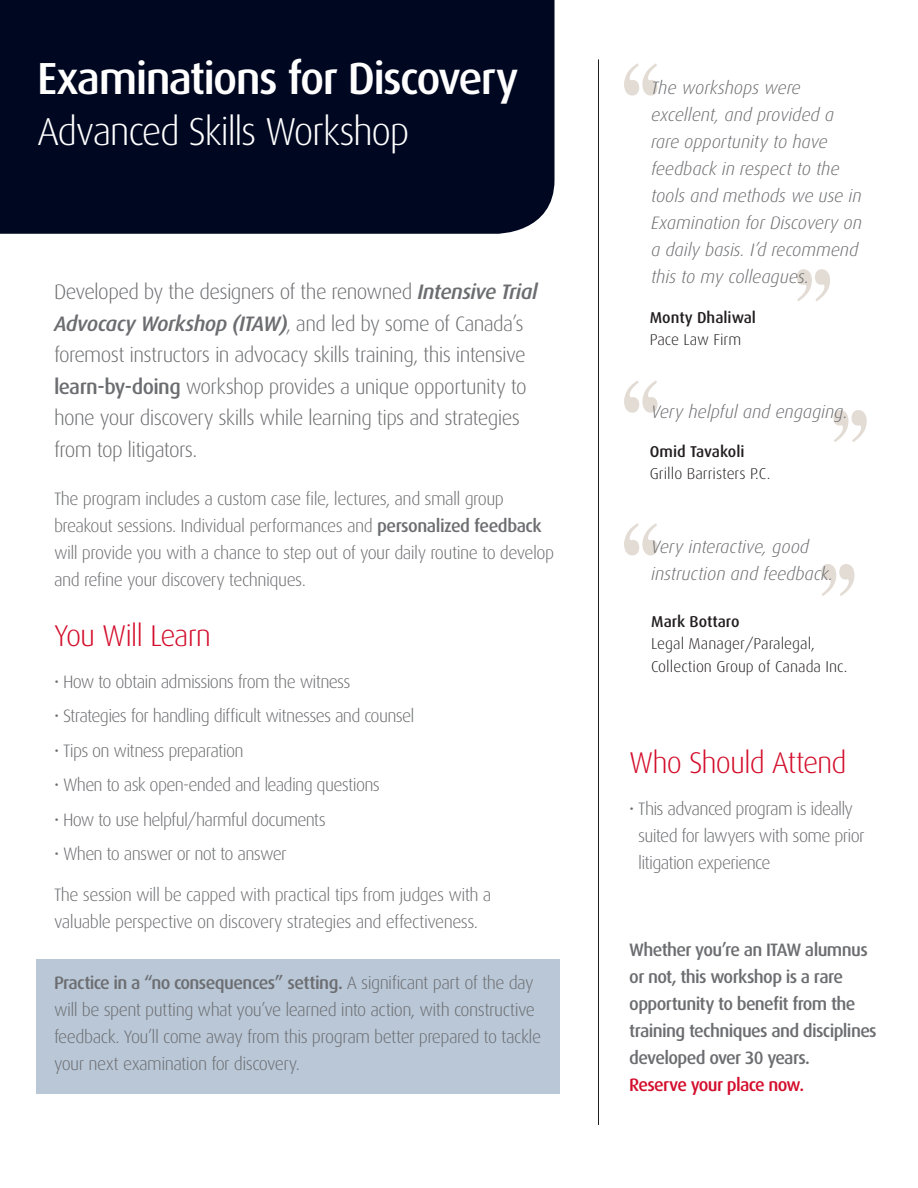
<style>
.page{position:relative;width:918px;height:1188px;background:#fff}
.page>*{position:absolute;margin:0;border:0;box-sizing:border-box;transform-origin:0 0}
.t1{font:500 45px "Dax";letter-spacing:-.04em;color:#fff}
.t2{font:300 39px "Dax";letter-spacing:-.04em;color:#fff}
.t3{font:300 30px "Dax";letter-spacing:-.035em;color:#d30d2b}
.t4{font:300 21px/31.5px "Dax";letter-spacing:-.03em;color:#6c6d70}
.t5{font:300 18px/27px "Dax";letter-spacing:-.035em;color:#6c6d70}
.t6{font:italic 300 18px/27px "Dax";letter-spacing:-.005em;color:#6c6d70}
.t7{font:500 18px "Dax";letter-spacing:-.035em;color:#6c6d70}
.t8{font:500 18px "Dax";letter-spacing:-.04em;color:#d30d2b}
.t9{font:300 15.75px/22.5px "Dax";color:#231f20}
.t10{font:500 15.75px/22.5px "Dax";color:#231f20}
.s1{font-weight:500;font-style:italic}
.s2{font-weight:500}
.s3{font-weight:300}
</style>
<div class="page">
<svg style="left:624px;top:523px;width:34px;height:32px"></svg>
<svg style="left:821px;top:564px;width:33px;height:32px"></svg>
<div style="left:36px;top:959px;width:523px;height:135px;background:#b9c7d7"></div>
<hr style="left:598px;top:59px;width:1px;height:1066px;background:#231f20">
<div style="left:0;top:0;width:555px;height:234px;background:#000721"></div>
<svg style="left:624px;top:63px;width:34px;height:33px"></svg>
<svg style="left:624px;top:380px;width:34px;height:33px"></svg>
<svg style="left:797px;top:269px;width:33px;height:32px"></svg>
<svg style="left:833px;top:410px;width:34px;height:32px"></svg>
<p class="t1" style="left:37px;top:53px;width:483px">Examinations for Discovery</p>
<p class="t2" style="left:37px;top:110px;width:374px">Advanced Skills Workshop</p>
<p class="t4" style="left:54px;top:277px;width:485px">Developed by the designers of the renowned <span class="s1">Intensive Trial Advocacy Workshop (ITAW)</span>, and led by some of Canada’s foremost instructors in advocacy skills training, this intensive <span class="s2">learn-by-doing</span> workshop provides a unique opportunity to hone your discovery skills while learning tips and strategies from top litigators.</p>
<p class="t5" style="left:54px;top:485px;width:502px">The program includes a custom case file, lectures, and small group breakout sessions. Individual performances and <span class="s2">personalized feedback </span>will provide you with a chance to step out of your daily routine to develop and refine your discovery techniques.</p>
<p class="t3" style="left:54px;top:619px;width:159px">You Will Learn</p>
<p class="t5" style="left:54px;top:668px;width:298px">• How to obtain admissions from the witness</p>
<p class="t5" style="left:54px;top:703px;width:362px">• Strategies for handling difficult witnesses and counsel</p>
<p class="t5" style="left:54px;top:737px;width:191px">• Tips on witness preparation</p>
<p class="t5" style="left:54px;top:772px;width:328px">• When to ask open-ended and leading questions</p>
<p class="t5" style="left:54px;top:806px;width:274px">• How to use helpful/harmful documents</p>
<p class="t5" style="left:54px;top:841px;width:234px">• When to answer or not to answer</p>
<p class="t5" style="left:54px;top:881px;width:439px">The session will be capped with practical tips from judges with a</p>
<p class="t5" style="left:54px;top:908px;width:426px">valuable perspective on discovery strategies and effectiveness.</p>
<p class="t5" style="left:54px;top:970px;width:489px"><span class="s2">Practice in a “no consequences” setting.</span> A significant part of the day will be spent putting what you’ve learned into action, with constructive feedback. You’ll come away from this program better prepared to tackle your next examination for discovery.</p>
<p class="t6" style="left:651px;top:74px;width:212px">The workshops were excellent, and provided a rare opportunity to have feedback in respect to the tools and methods we use in<br>Examination for Discovery on a daily basis. I’d recommend this to my colleagues.</p>
<p class="t10" style="left:650px;top:306px;width:108px">Monty Dhaliwal<br><span class="s3">Pace Law Firm</span></p>
<p class="t6" style="left:651px;top:398px;width:198px">Very helpful and engaging.</p>
<p class="t9" style="left:650px;top:440px;width:122px"><span class="s2">Omid Tavakoli<br></span>Grillo Barristers P.C.</p>
<p class="t6" style="left:651px;top:534px;width:184px">Very interactive, good instruction and feedback.</p>
<p class="t9" style="left:651px;top:610px;width:198px"><span class="s2">Mark Bottaro<br></span>Legal Manager/Paralegal,<br>Collection Group of Canada Inc.</p>
<p class="t3" style="left:629px;top:746px;width:219px">Who Should Attend</p>
<p class="t5" style="left:638px;top:795px;width:228px;text-indent:-9px">• This advanced program is ideally suited for lawyers with some prior litigation experience</p>
<p class="t7" style="left:629px;top:940px;width:240px">Whether you’re an ITAW alumnus</p>
<p class="t7" style="left:629px;top:967px;width:215px">or not, this workshop is a rare</p>
<p class="t7" style="left:629px;top:994px;width:228px">opportunity to benefit from the</p>
<p class="t7" style="left:629px;top:1021px;width:249px">training techniques and disciplines</p>
<p class="t7" style="left:629px;top:1048px;width:182px">developed over 30 years.</p>
<p class="t8" style="left:629px;top:1075px;width:176px">Reserve your place now.</p>
</div>
